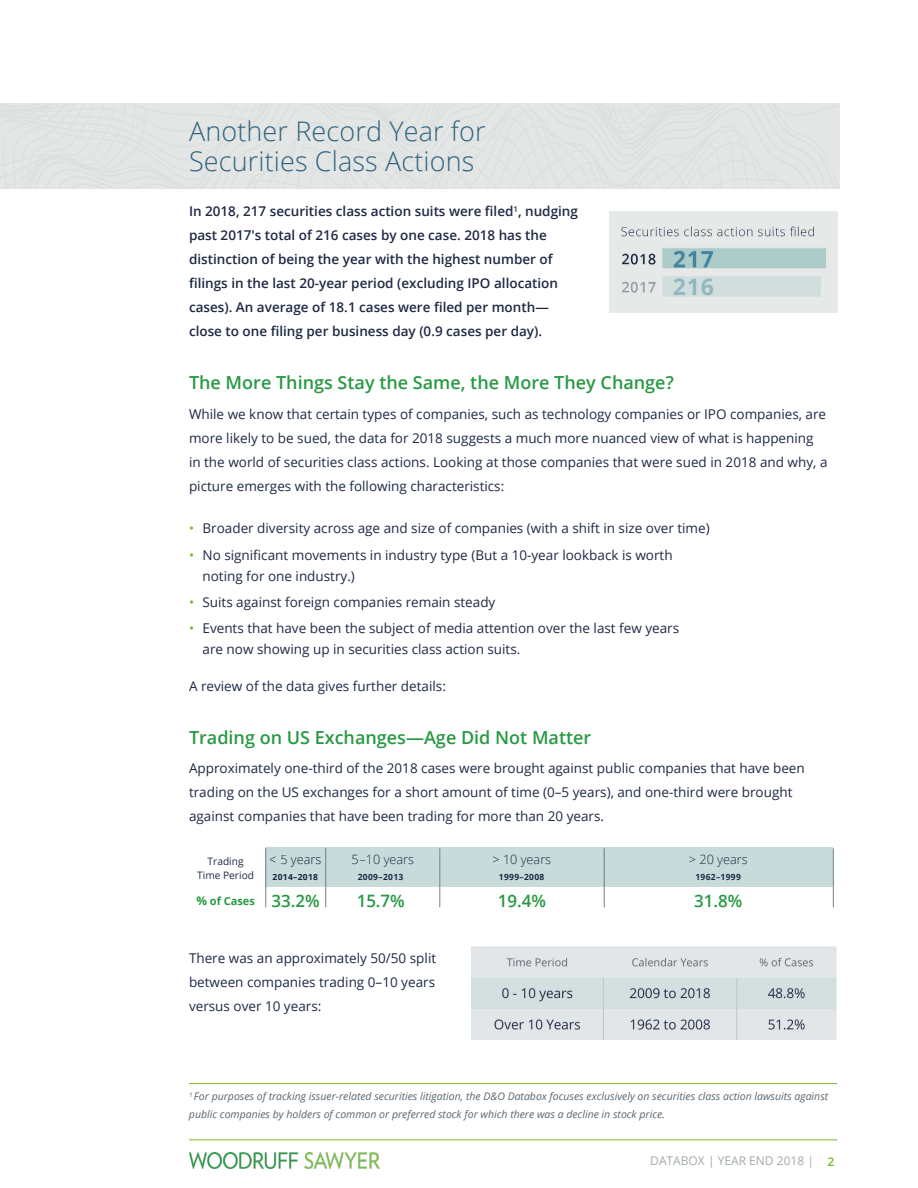
<style>
.page{position:relative;width:918px;height:1188px;background:#fff}
.page>*{position:absolute;margin:0;border:0;box-sizing:border-box;transform-origin:0 0}
.t1{font:300 27px/30px "Open Sans";letter-spacing:.005em;color:#30647e}
.t2{font:600 18px "Open Sans";color:#289943}
.t3{font:600 17.1px "Open Sans";color:#289943}
.t4{font:13.5px/24px "Open Sans";color:#1e2945}
.t5{font:600 13.5px/24px "Open Sans";color:#1e2945}
.t6{font:300 12.9px "Open Sans";color:#1e2945}
.t7{font:12px "Open Sans";color:#a0a9ad}
.t8{font:700 11.1px "Open Sans";color:#289943}
.t9{font:italic 10.5px/18px "Open Sans";color:#596670}
.t10{font:10.2px/13.8px "Open Sans";color:#1e2945;text-align:center}
.t11{font:700 8.55px "Open Sans";letter-spacing:.04em;color:#1e2945}
.s1{color:#74bb23}
.s2{font-size:12px}
.s3{font-weight:600;font-size:17.1px}
.s4{font-weight:600;color:#74bb23}
</style>
<div class="page">
<img style="left:189px;top:1153px;width:191px;height:15px">
<hr style="left:189px;top:1139px;width:648px;height:1px;background:#74bb23">
<hr style="left:189px;top:1083px;width:648px;height:1px;background:#74bb23">
<img style="left:471px;top:946px;width:365px;height:94px">
<img style="left:609px;top:212px;width:228px;height:101px">
<div style="left:604px;top:848px;width:229px;height:39px;background:#c7dcda"></div>
<div style="left:440px;top:848px;width:164px;height:39px;background:#c7dcda"></div>
<div style="left:326px;top:848px;width:114px;height:39px;background:#c7dcda"></div>
<div style="left:265px;top:848px;width:61px;height:39px;background:#c7dcda"></div>
<hr style="left:266px;top:848px;width:1px;height:59px;background:#72808a">
<hr style="left:325px;top:848px;width:1px;height:59px;background:#72808a">
<hr style="left:440px;top:848px;width:1px;height:59px;background:#72808a">
<hr style="left:604px;top:848px;width:1px;height:59px;background:#72808a">
<hr style="left:833px;top:848px;width:1px;height:59px;background:#72808a">
<h1 class="t1" style="left:189px;top:115px;width:298px">Another Record Year for<br>Securities Class Actions</h1>
<p class="t5" style="left:189px;top:199px;width:391px">In 2018, 217 securities class action suits were filed<sup>1</sup>, nudging past 2017's total of 216 cases by one case. 2018 has the distinction of being the year with the highest number of filings in the last 20-year period (excluding IPO allocation cases). An average of 18.1 cases were filed per month— close to one filing per business day (0.9 cases per day).</p>
<h2 class="t2" style="left:189px;top:370px;width:486px">The More Things Stay the Same, the More They Change?</h2>
<p class="t4" style="left:189px;top:401px;width:640px">While we know that certain types of companies, such as technology companies or IPO companies, are more likely to be sued, the data for 2018 suggests a much more nuanced view of what is happening in the world of securities class actions. Looking at those companies that were sued in 2018 and why, a picture emerges with the following characteristics:</p>
<p class="t4" style="left:189px;top:516px;width:522px"><span class="s1">•</span> Broader diversity across age and size of companies (with a shift in size over time)</p>
<p class="t4" style="left:202px;top:544px;width:472px;line-height:21px;text-indent:-14px"><span class="s1">•</span> No significant movements in industry type (But a 10-year lookback is worth noting for one industry.)</p>
<p class="t4" style="left:189px;top:590px;width:308px"><span class="s1">•</span> Suits against foreign companies remain steady</p>
<p class="t4" style="left:202px;top:618px;width:478px;line-height:21px;text-indent:-14px"><span class="s1">•</span> Events that have been the subject of media attention over the last few years are now showing up in securities class action suits.</p>
<p class="t4" style="left:189px;top:674px;width:258px">A review of the data gives further details:</p>
<h2 class="t2" style="left:189px;top:725px;width:404px">Trading on US Exchanges—Age Did Not Matter</h2>
<p class="t4" style="left:189px;top:756px;width:617px">Approximately one-third of the 2018 cases were brought against public companies that have been trading on the US exchanges for a short amount of time (0–5 years), and one-third were brought against companies that have been trading for more than 20 years.</p>
<p class="t10" style="left:197px;top:854px;width:58px">Trading<br>Time Period</p>
<p class="t6" style="left:270px;top:851px;width:53px">&lt; 5 years</p>
<p class="t6" style="left:352px;top:851px;width:64px">5–10 years</p>
<p class="t6" style="left:493px;top:851px;width:60px">&gt; 10 years</p>
<p class="t6" style="left:689px;top:851px;width:60px">&gt; 20 years</p>
<p class="t11" style="left:273px;top:871px;width:47px">2014–2018</p>
<p class="t11" style="left:358px;top:871px;width:47px">2009–2013</p>
<p class="t11" style="left:499px;top:871px;width:47px">1999–2008</p>
<p class="t11" style="left:695px;top:871px;width:47px">1962–1999</p>
<p class="t8" style="left:196px;top:894px;width:125px"><span class="s2">%</span> of Cases <span class="s3">33.2%</span></p>
<p class="t3" style="left:357px;top:889px;width:50px">15.7%</p>
<p class="t3" style="left:498px;top:889px;width:50px">19.4%</p>
<p class="t3" style="left:694px;top:889px;width:50px">31.8%</p>
<p class="t4" style="left:189px;top:946px;width:249px;text-align:justify">There was an approximately 50/50 split between companies trading 0–10 years versus over 10 years:</p>
<p class="t9" style="left:189px;top:1087px;width:641px"><sup>1</sup> For purposes of tracking issuer-related securities litigation, the D&amp;O Databox focuses exclusively on securities class action lawsuits against public companies by holders of common or preferred stock for which there was a decline in stock price.</p>
<p class="t7" style="left:650px;top:1152px;width:185px">DATABOX | YEAR END 2018 | <span class="s4">2</span></p>
</div>
